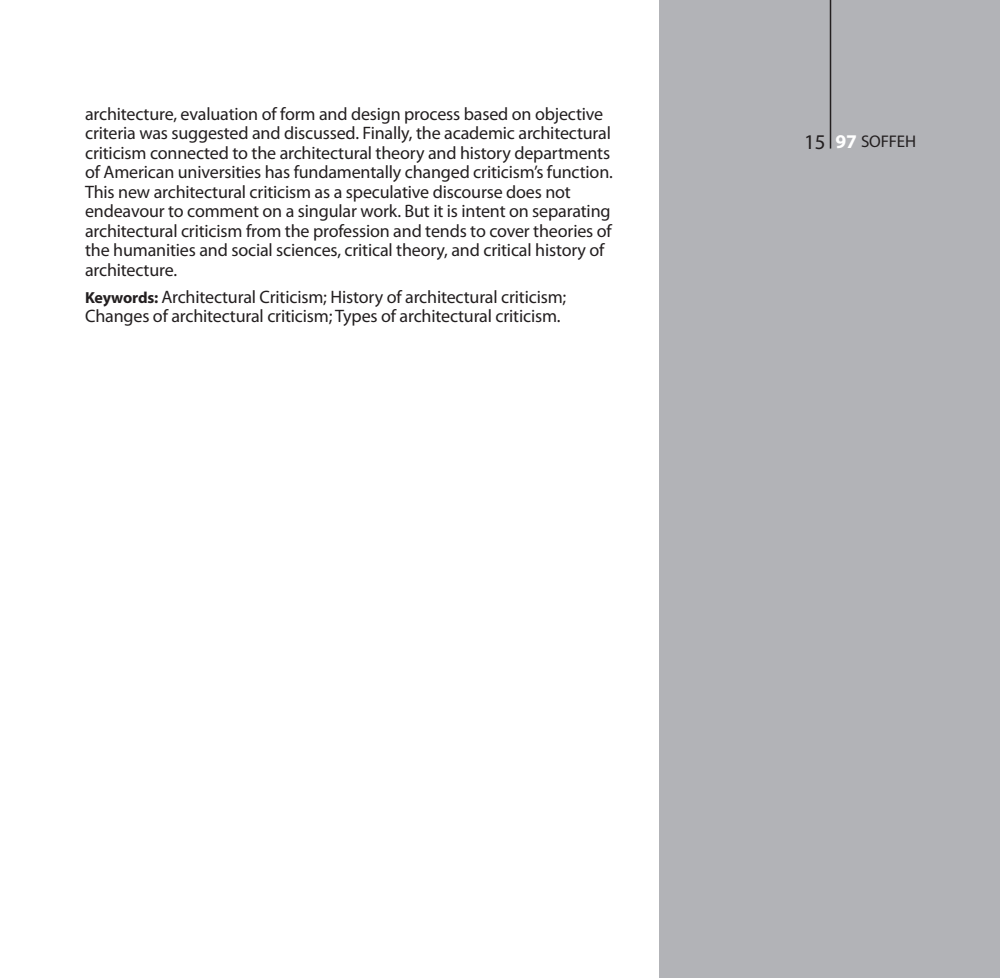
<style>
.page{position:relative;width:1000px;height:978px;background:#fff}
.page>*{position:absolute;margin:0;border:0;box-sizing:border-box;transform-origin:0 0}
.t1{font:21px "Myriad Pro";color:#231f20}
.t2{font:700 19.5px "Myriad Pro";color:#fff}
.Abstract{font:18px/19.5px "Myriad Pro";letter-spacing:-.01em;color:#231f20}
.t3{font:16.95px "Myriad Pro";letter-spacing:-.01em;color:#231f20}
.Abstract-2{font:700 16.05px "Myriad Pro";letter-spacing:-.015em;color:#231f20}
</style>
<div class="page">
<div style="left:659px;top:0;width:340px;height:978px;background:#b2b3b7"></div>
<hr style="left:829px;top:0;width:2px;height:149px;background:#231f20">
<p class="Abstract" style="left:85px;top:104px;width:529px">architecture, evaluation of form and design process based on objective criteria was suggested and discussed. Finally, the academic architectural criticism connected to the architectural theory and history departments of American universities has fundamentally changed criticisms’ function.<br>This new architectural criticism as a speculative discourse does not endeavour to comment on a singular work. But isit intent on separating architectural criticism from the profession and tends to cover theories of the humanities and social sciences, critical theory, and critical history of architecture.</p>
<p class="Abstract" style="left:161px;top:287px;width:406px">Architectural Criticism; History of architectural criticism;</p>
<p class="Abstract-2" style="left:85px;top:287px;width:75px">Keywords:</p>
<p class="Abstract" style="left:85px;top:306px;width:477px">Changes of architectural criticism; Types of architectural criticism.</p>
<p class="t1" style="left:803px;top:129px;width:23px">15</p>
<p class="t2" style="left:835px;top:129px;width:23px">97</p>
<p class="t3" style="left:860px;top:131px;width:57px">SOFFEH</p>
</div>
